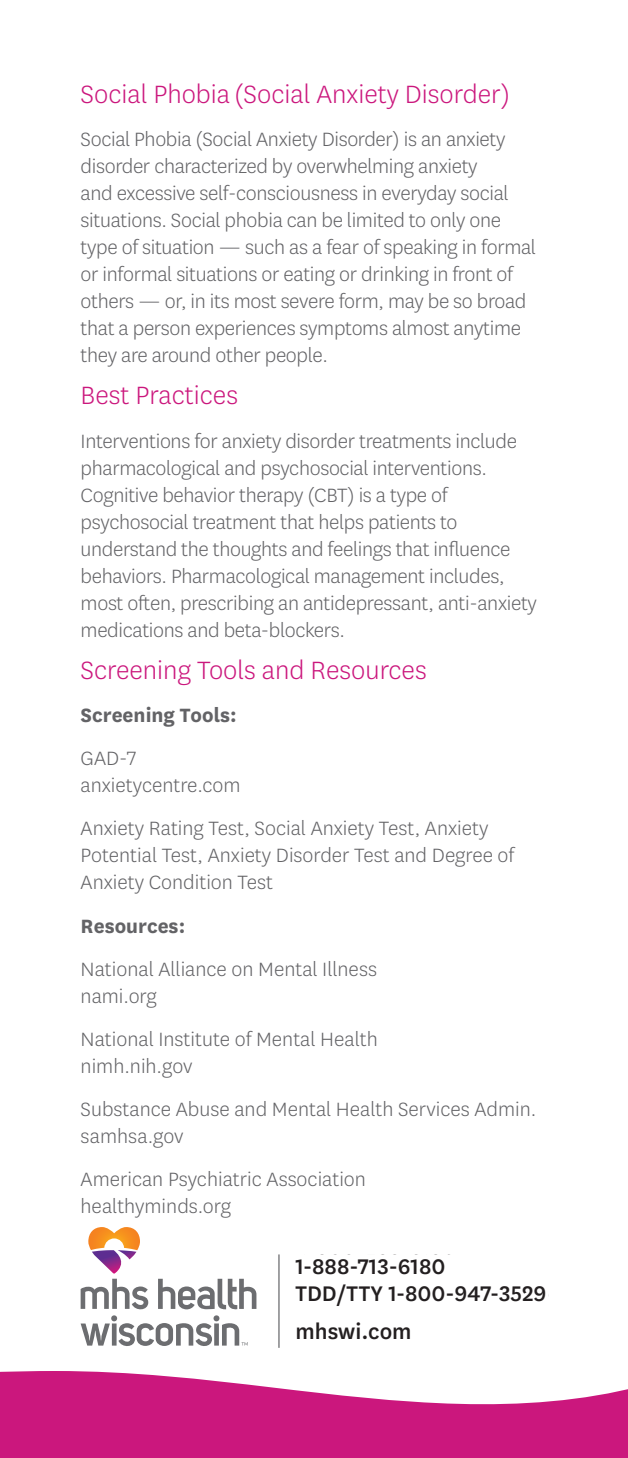
<style>
.page{position:relative;width:628px;height:1458px;background:#fff}
.page>*{position:absolute;margin:0;border:0;box-sizing:border-box;transform-origin:0 0}
.t1{font:300 29.25px "Centene Sans";color:#cb177d}
.t2{font:300 25.43px/30.6px "Centene Sans";color:#231f20}
.t3{font:500 25.43px "Centene Sans";color:#231f20}
.t4{font:500 24.75px/27px "Centene Sans";color:#231f20}
.t5{font:300 22.5px/27px "Centene Sans";letter-spacing:-.015em;color:#636366}
.t6{font:700 22.5px "Centene Sans";color:#636366}
</style>
<div class="page">
<svg style="left:0;top:1371px;width:628px;height:87px;fill:#cb177d"></svg>
<hr style="left:278px;top:1254px;width:1px;height:94px;background:#6c6d70">
<svg style="left:81px;top:1227px;width:175px;height:119px"></svg>
<h2 class="t1" style="left:81px;top:76px;width:431px">Social Phobia (Social Anxiety Disorder)</h2>
<p class="t5" style="left:81px;top:125px;width:457px">Social Phobia (Social Anxiety Disorder) is an anxiety disorder characterized by overwhelming anxiety<br>and excessive self-consciousness in everyday social situations. Social phobia can be limited to only one type of situation — such as a fear of speaking in formal or informal situations or eating or drinking in front of others — or, in its most severe form, may be so broad that a person experiences symptoms almost anytime they are around other people.</p>
<h2 class="t1" style="left:81px;top:377px;width:159px">Best Practices</h2>
<p class="t5" style="left:81px;top:427px;width:458px">Interventions for anxiety disorder treatments include pharmacological and psychosocial interventions.<br>Cognitive behavior therapy (CBT) is a type of psychosocial treatment that helps patients to understand the thoughts and feelings that influence behaviors. Pharmacological management includes, most often, prescribing an antidepressant, anti-anxiety medications and beta-blockers.</p>
<h2 class="t1" style="left:81px;top:652px;width:348px">Screening Tools and Resources</h2>
<h3 class="t6" style="left:81px;top:699px;width:158px">Screening Tools:</h3>
<p class="t5" style="left:81px;top:744px;width:161px">GAD-7 anxietycentre.com</p>
<p class="t5" style="left:81px;top:814px;width:435px">Anxiety Rating Test, Social Anxiety Test, Anxiety<br>Potential Test, Anxiety Disorder Test and Degree of<br>Anxiety Condition Test</p>
<h3 class="t6" style="left:81px;top:910px;width:106px">Resources:</h3>
<p class="t5" style="left:81px;top:955px;width:298px">National Alliance on Mental Illness nami.org</p>
<p class="t5" style="left:81px;top:1025px;width:299px">National Institute of Mental Health nimh.nih.gov</p>
<p class="t5" style="left:81px;top:1095px;width:457px">Substance Abuse and Mental Health Services Admin. samhsa.gov</p>
<p class="t5" style="left:81px;top:1166px;width:287px;line-height:26.1px">American Psychiatric Association healthyminds.org</p>
<p class="t2" style="left:300px;top:1246px;width:251px">1-800-589-3186<br>TDD/TTY 1-800-446-6136</p>
<p class="t3" style="left:300px;top:1317px;width:121px">mhswi.com</p>
<p class="t4" style="left:295px;top:1251px;width:252px">1-888-713-6180<br>TDD/TTY 1-800-947-3529</p>
<p class="t4" style="left:295px;top:1316px;width:118px">mhswi.com</p>
</div>
